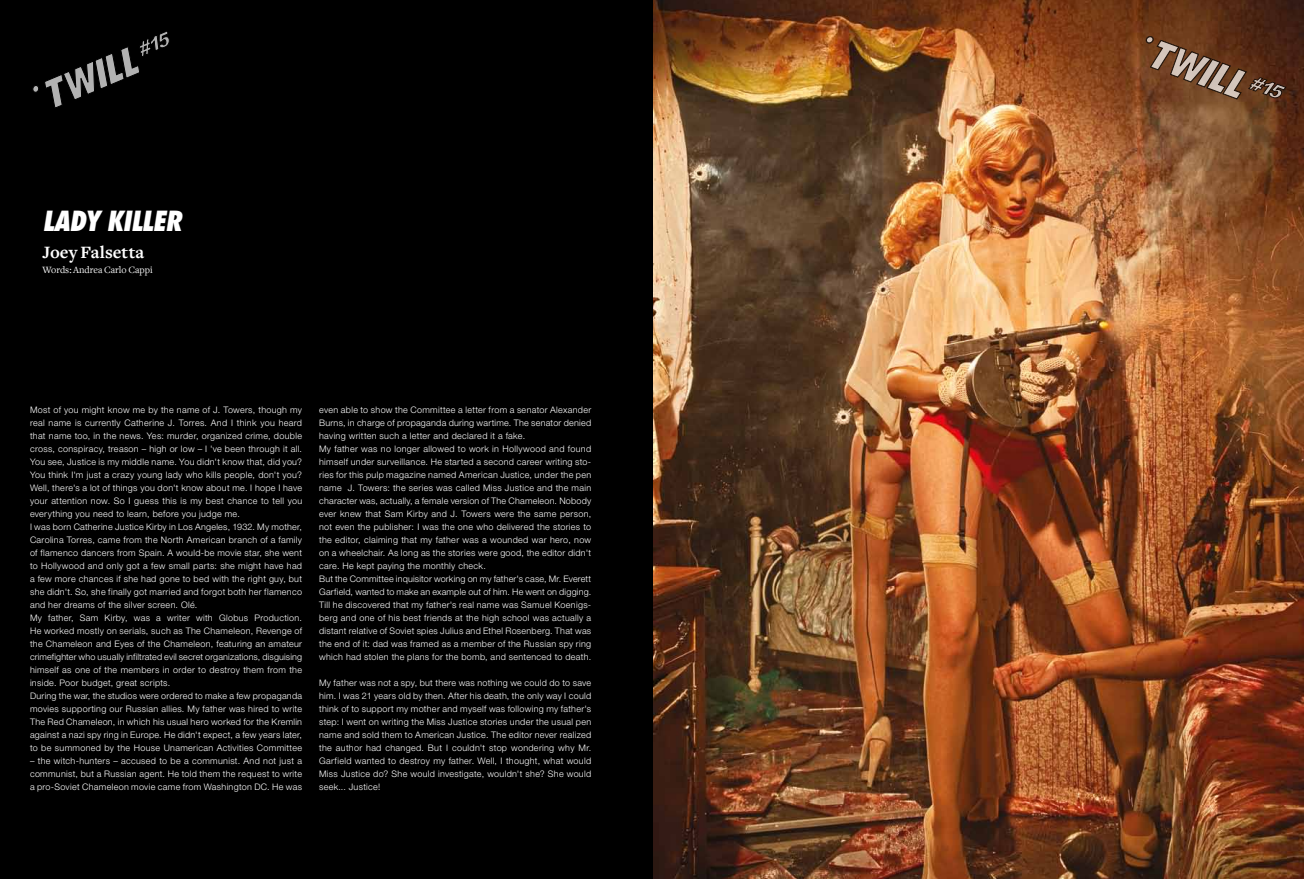
<style>
.page{position:relative;width:1304px;height:879px;background:#fff}
.page>*{position:absolute;margin:0;border:0;box-sizing:border-box;transform-origin:0 0}
.t1{font:italic 800 condensed 27px "Futura";letter-spacing:-.03em;color:#fff}
.t2{font:700 18px "Freight Text";letter-spacing:.005em;color:#fff}
.t3{font:10px "Freight Text";color:#fff}
.t4{font:300 9px/13px "Helvetica Neue LT Pro";letter-spacing:.035em;color:#fff}
</style>
<div class="page">
<div style="left:0;top:0;width:653px;height:879px;background:#000"></div>
<img style="left:653px;top:0;width:651px;height:879px">
<svg style="left:33px;top:31px;width:137px;height:77px"></svg>
<svg style="left:1145px;top:36px;width:142px;height:64px;background:#714c35"></svg>
<h1 class="t1" style="left:43px;top:204px;width:141px">LADY Killer</h1>
<h2 class="t2" style="left:43px;top:242px;width:103px">Joey Falsetta</h2>
<p class="t3" style="left:43px;top:264px;width:112px">Words: Andrea Carlo Cappi</p>
<p class="t4" style="left:30px;top:403px;width:274px">Most of you might know me by the name of J. Towers, though my real name is currently Catherine J. Torres. And I think you heard that name too, in the news. Yes: murder, organized crime, double cross, conspiracy, treason – high or low – I 've been through it all.<br>You see, Justice is my middle name. You didn't know that, did you?<br>You think I'm just a crazy young lady who kills people, don't you?<br>Well, there's a lot of things you don't know about me. I hope I have your attention now. So I guess this is my best chance to tell you everything you need to learn, before you judge me.<br>I was born Catherine Justice Kirby in Los Angeles, 1932. My mother, Carolina Torres, came from the North American branch of a family of flamenco dancers from Spain. A would-be movie star, she went to Hollywood and only got a few small parts: she might have had a few more chances if she had gone to bed with the right guy, but she didn't. So, she finally got married and forgot both her flamenco and her dreams of the silver screen. Olé.<br>My father, Sam Kirby, was a writer with Globus Production.<br>He worked mostly on serials, such as The Chameleon, Revenge of the Chameleon and Eyes of the Chameleon, featuring an amateur crimefighter who usually infiltrated evil secret organizations, disguising himself as one of the members in order to destroy them from the inside. Poor budget, great scripts.<br>During the war, the studios were ordered to make a few propaganda movies supporting our Russian allies. My father was hired to write The Red Chameleon, in which his usual hero worked for the Kremlin against a nazi spy ring in Europe. He didn't expect, a few years later, to be summoned by the House Unamerican Activities Committee</p>
<p class="t4" style="left:30px;top:754px;width:274px;text-align:justify">– the witch-hunters – accused to be a communist. And not just a communist, but a Russian agent. He told them the request to write a pro-Soviet Chameleon movie came from Washington DC. He was</p>
<p class="t4" style="left:319px;top:403px;width:274px">even able to show the Committee a letter from a senator Alexander Burns, in charge of propaganda during wartime. The senator denied having written such a letter and declared it a fake.<br>My father was no longer allowed to work in Hollywood and found himself under surveillance. He started a second career writing sto&shy;ries for this pulp magazine named American Justice, under the pen name J. Towers: the series was called Miss Justice and the main character was, actually, a female version of The Chameleon. Nobody ever knew that Sam Kirby and J. Towers were the same person, not even the publisher: I was the one who delivered the stories to the editor, claiming that my father was a wounded war hero, now on a wheelchair. As long as the stories were good, the editor didn't care. He kept paying the monthly check.<br>But the Committee inquisitor working on my father's case, Mr. Everett Garfield, wanted to make an example out of him. He went on digging.<br>Till he discovered that my father's real name was Samuel Koenigs&shy;berg and one of his best friends at the high school was actually a distant relative of Soviet spies Julius and Ethel Rosenberg. That was the end of it: dad was framed as a member of the Russian spy ring which had stolen the plans for the bomb, and sentenced to death.</p>
<p class="t4" style="left:319px;top:676px;width:274px;text-align:justify">My father was not a spy, but there was nothing we could do to save him. I was 21 years old by then. After his death, the only way I could think of to support my mother and myself was following my father's step: I went on writing the Miss Justice stories under the usual pen name and sold them to American Justice. The editor never realized the author had changed. But I couldn't stop wondering why Mr.<br>Garfield wanted to destroy my father. Well, I thought, what would Miss Justice do? She would investigate, wouldn't she? She would seek... Justice!</p>
</div>
